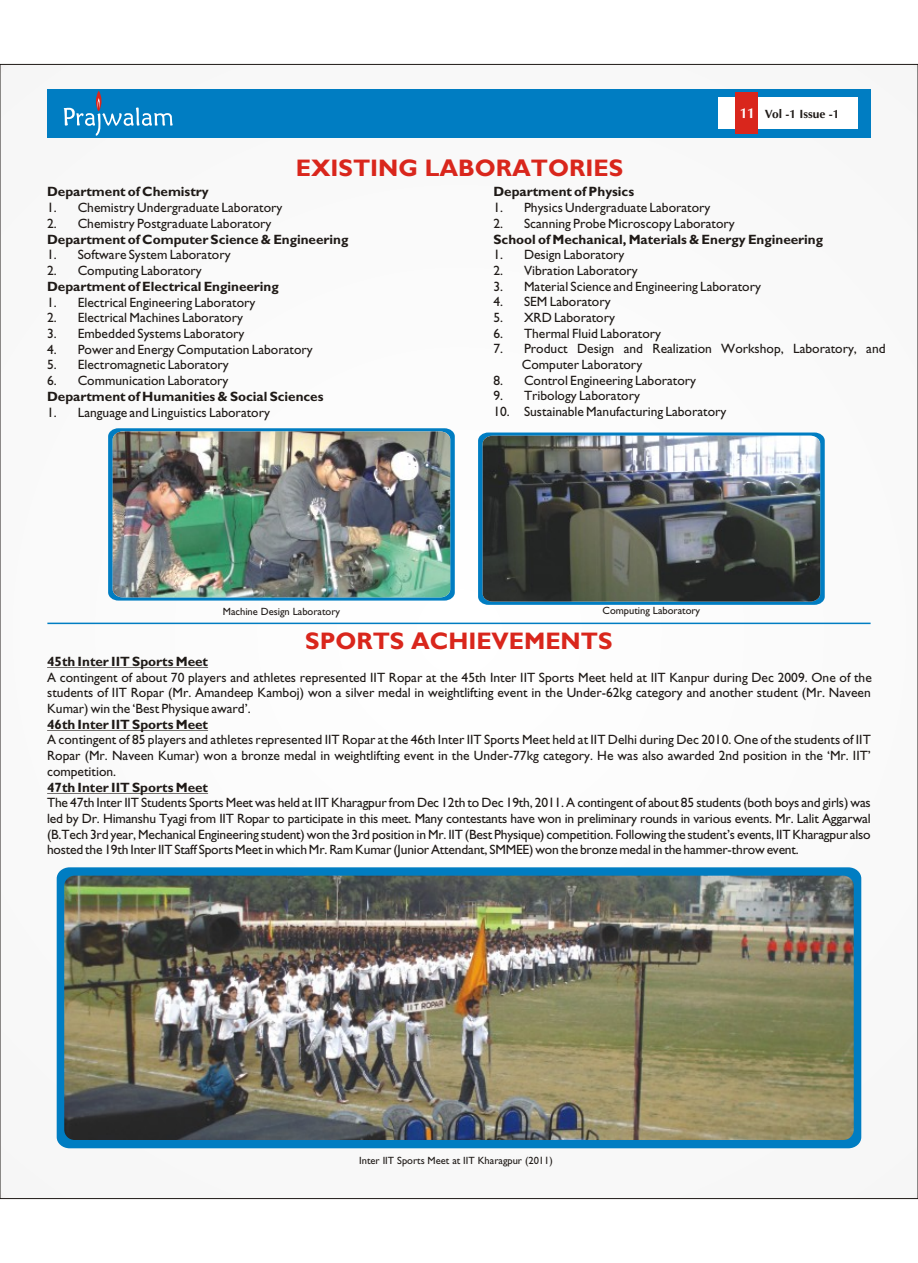
<style>
.page{position:relative;width:918px;height:1263px;background:#fff}
.page>*{position:absolute;margin:0;border:0;box-sizing:border-box;transform-origin:0 0}
.t1{font:700 24px "Gill Sans";color:#d9261c}
.t2{font:13.5px/15.8px "Gill Sans";color:#1f1a17;text-align:justify}
.t3{font:700 13.5px "Gill Sans";color:#1f1a17}
.t4{font:700 12px "Ottawa";color:#1f1a17}
.t5{font:10.5px "Gill Sans";color:#1f1a17}
.s1{font-size:14.4px;color:#fff}
</style>
<div class="page">
<div style="left:0;top:64px;width:918px;height:1134px;background:#fafafa"></div>
<div style="left:47px;top:89px;width:824px;height:48px;background:#007dc2"></div>
<div style="left:718px;top:97px;width:140px;height:32px;background:#fff"></div>
<svg style="left:757px;top:94px;width:1px;height:39px"></svg>
<div style="left:735px;top:92px;width:22px;height:42px;background:#d9261c"></div>
<svg style="left:64px;top:91px;width:109px;height:45px"></svg>
<hr style="left:47px;top:667px;width:161px;height:1px;background:#1f1a17">
<hr style="left:47px;top:730px;width:161px;height:1px;background:#1f1a17">
<hr style="left:47px;top:793px;width:161px;height:1px;background:#1f1a17">
<svg style="left:108px;top:428px;width:347px;height:173px;background:#248dc6"></svg>
<img style="left:113px;top:431px;width:337px;height:166px">
<svg style="left:478px;top:432px;width:347px;height:173px;background:#218bc5"></svg>
<img style="left:483px;top:436px;width:337px;height:166px">
<hr style="left:47px;top:623px;width:824px;height:1px;background:#007dc2">
<svg style="left:57px;top:867px;width:804px;height:281px;background:#067fc1"></svg>
<img style="left:64px;top:876px;width:790px;height:264px;border-radius:10px">
<h1 class="t1" style="left:296px;top:160px;width:329px">EXISTING LABORATORIES</h1>
<p class="t4" style="left:740px;top:106px;width:101px"><span class="s1">11</span> Vol -1 Issue -1</p>
<p class="t3" style="left:47px;top:187px;width:163px">Department of Chemistry</p>
<p class="t3" style="left:493px;top:187px;width:142px">Department of Physics</p>
<p class="t2" style="left:47px;top:201px;width:237px">1. Chemistry Undergraduate Laboratory</p>
<p class="t2" style="left:493px;top:201px;width:219px">1. Physics Undergraduate Laboratory</p>
<p class="t2" style="left:47px;top:217px;width:226px">2. Chemistry Postgraduate Laboratory</p>
<p class="t2" style="left:493px;top:217px;width:243px">2. Scanning Probe Microscopy Laboratory</p>
<p class="t3" style="left:47px;top:234px;width:303px">Department of Computer Science &amp; Engineering</p>
<p class="t3" style="left:493px;top:234px;width:331px">School of Mechanical, Materials &amp; Energy Engineering</p>
<p class="t2" style="left:47px;top:248px;width:185px">1. Software System Laboratory</p>
<p class="t2" style="left:493px;top:248px;width:133px">1. Design Laboratory</p>
<p class="t2" style="left:47px;top:264px;width:156px">2. Computing Laboratory</p>
<p class="t2" style="left:493px;top:264px;width:146px">2. Vibration Laboratory</p>
<p class="t3" style="left:47px;top:282px;width:233px">Department of Electrical Engineering</p>
<p class="t2" style="left:493px;top:280px;width:269px">3. Material Science and Engineering Laboratory</p>
<p class="t2" style="left:47px;top:296px;width:210px">1. Electrical Engineering Laboratory</p>
<p class="t2" style="left:493px;top:295px;width:119px">4. SEM Laboratory</p>
<p class="t2" style="left:47px;top:311px;width:197px">2. Electrical Machines Laboratory</p>
<p class="t2" style="left:493px;top:311px;width:123px">5. XRD Laboratory</p>
<p class="t2" style="left:47px;top:327px;width:199px">3. Embedded Systems Laboratory</p>
<p class="t2" style="left:493px;top:327px;width:169px">6. Thermal Fluid Laboratory</p>
<p class="t2" style="left:47px;top:343px;width:267px">4. Power and Energy Computation Laboratory</p>
<p class="t2" style="left:493px;top:342px;width:394px">7. Product Design and Realization Workshop, Laboratory, and</p>
<p class="t2" style="left:47px;top:358px;width:183px">5. Electromagnetic Laboratory</p>
<p class="t2" style="left:522px;top:358px;width:122px">Computer Laboratory</p>
<p class="t2" style="left:47px;top:374px;width:183px">6. Communication Laboratory</p>
<p class="t2" style="left:493px;top:374px;width:204px">8. Control Engineering Laboratory</p>
<p class="t3" style="left:47px;top:392px;width:278px">Department of Humanities &amp; Social Sciences</p>
<p class="t2" style="left:493px;top:389px;width:148px">9. Tribology Laboratory</p>
<p class="t2" style="left:47px;top:406px;width:224px">1. Language and Linguistics Laboratory</p>
<p class="t2" style="left:493px;top:405px;width:234px">10. Sustainable Manufacturing Laboratory</p>
<p class="t5" style="left:223px;top:607px;width:119px">Machine Design Laboratory</p>
<p class="t5" style="left:603px;top:607px;width:99px">Computing Laboratory</p>
<h1 class="t1" style="left:305px;top:632px;width:309px">SPORTS ACHIEVEMENTS</h1>
<p class="t3" style="left:47px;top:657px;width:162px">45th Inter IIT Sports Meet</p>
<p class="t2" style="left:47px;top:671px;width:826px">A contingent of about 70 players and athletes represented IIT Ropar at the 45th Inter IIT Sports Meet held at IIT Kanpur during Dec 2009. One of the students of IIT Ropar (Mr. Amandeep Kamboj) won a silver medal in weightlifting event in the Under-62kg category and another student (Mr. Naveen Kumar) win the ‘Best Physique award’.</p>
<p class="t3" style="left:47px;top:720px;width:162px">46th Inter IIT Sports Meet</p>
<p class="t2" style="left:47px;top:733px;width:825px">A contingent of 85 players and athletes represented IIT Ropar at the 46th Inter IIT Sports Meet held at IIT Delhi during Dec 2010. One of the students of IIT Ropar (Mr. Naveen Kumar) won a bronze medal in weightlifting event in the Under-77kg category. He was also awarded 2nd position in the ‘Mr. IIT’ competition.</p>
<p class="t3" style="left:47px;top:782px;width:162px">47th Inter IIT Sports Meet</p>
<p class="t2" style="left:47px;top:796px;width:825px">The 47th Inter IIT Students Sports Meet was held at IIT Kharagpur from Dec 12th to Dec 19th, 2011. A contingent of about 85 students (both boys and girls) was led by Dr. Himanshu Tyagi from IIT Ropar to participate in this meet. Many contestants have won in preliminary rounds in various events. Mr. Lalit Aggarwal (B.Tech 3rd year,Mechanical Engineering student)won the 3rd position inMr. IIT(Best Physique) competition. Following the student’s events, IITKharagpur also hosted the 19th InterIITStaff SportsMeetinwhichMr.RamKumar(JuniorAttendant, SMMEE)won the bronzemedal in the hammer-throwevent.</p>
<p class="t5" style="left:359px;top:1157px;width:195px">Inter IIT Sports Meet at IIT Kharagpur (2011)</p>
</div>
